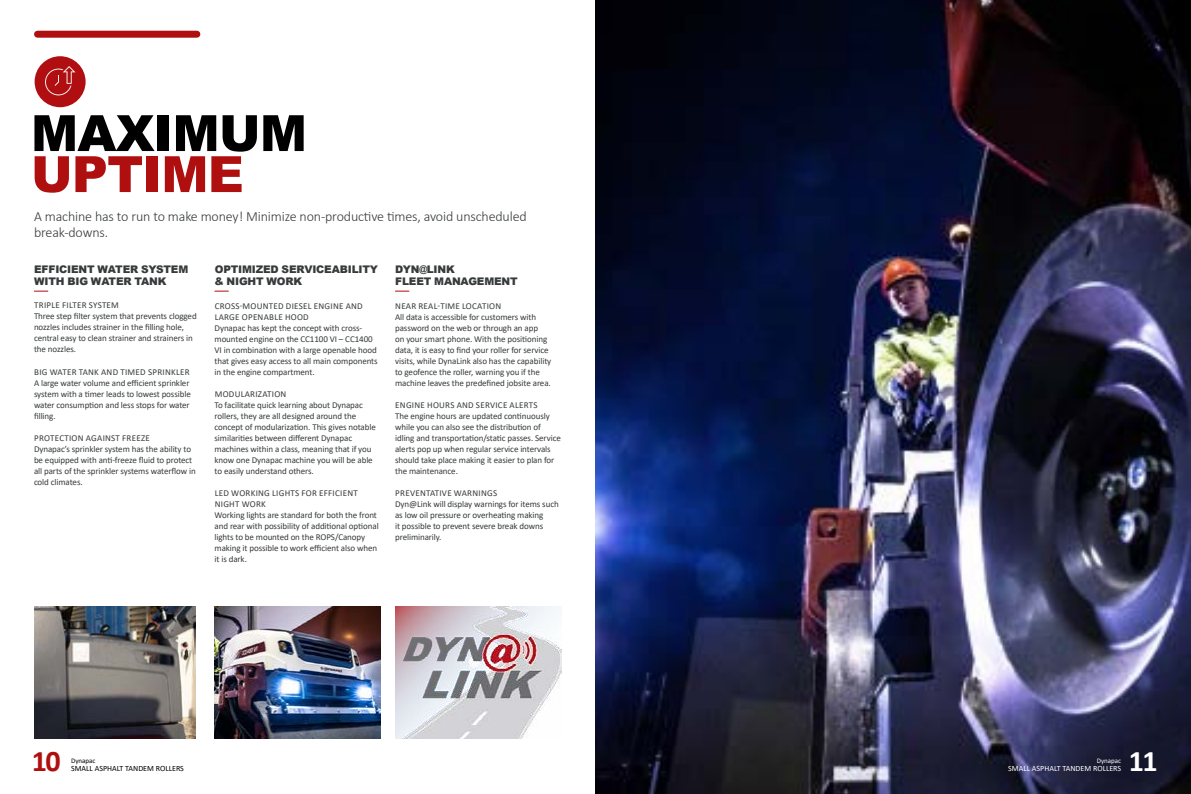
<style>
.page{position:relative;width:1191px;height:794px;background:#fff}
.page>*{position:absolute;margin:0;border:0;box-sizing:border-box;transform-origin:0 0}
.t1{font:900 50px "Arial";letter-spacing:-.015em;color:#000}
.t2{font:900 50px "Arial";letter-spacing:-.015em;color:#b00f10}
.t3{font:700 30px "Calibri";color:#b00f10}
.t4{font:700 30px "Calibri";color:#fff}
.t5{font:300 14px/16px "Calibri";letter-spacing:-.01em;color:#373a3b}
.t6{font:900 10.5px/12px "Arial";letter-spacing:-.015em;color:#373a3b}
.t7{font:9px/11px "Calibri";letter-spacing:-.01em;color:#373a3b}
.t8{font:8px "Calibri";color:#fff}
.t9{font:8px "Calibri";color:#000}
.t10{font:7px "Calibri";color:#fff}
.t11{font:7px "Calibri";color:#000}
</style>
<div class="page">
<img style="left:595px;top:0;width:596px;height:794px">
<img style="left:214px;top:606px;width:167px;height:132px">
<img style="left:34px;top:606px;width:162px;height:132px">
<img style="left:395px;top:606px;width:166px;height:132px">
<div style="left:38px;top:31px;width:159px;height:7px;background:#b00f10"></div>
<svg style="left:34px;top:291px;width:14px;height:1px"></svg>
<svg style="left:214px;top:291px;width:15px;height:1px"></svg>
<svg style="left:395px;top:291px;width:14px;height:1px"></svg>
<div style="left:35px;top:56px;width:51px;height:51px;background:#b00e10;border-radius:50%"></div>
<svg style="left:45px;top:66px;width:31px;height:29px"></svg>
<h1 class="t1" style="left:31px;top:97px;width:277px">MAXIMUM</h1>
<h1 class="t2" style="left:31px;top:138px;width:214px">UPTIME</h1>
<h3 class="t5" style="left:34px;top:208px;width:494px">A machine has to run to make money! Minimize non-productive times, avoid unscheduled break-downs.</h3>
<p class="t6" style="left:34px;top:262px;width:156px">EFFICIENT WATER SYSTEM<br>WITH BIG WATER TANK</p>
<p class="t7" style="left:34px;top:299px;width:164px">TRIPLE FILTER SYSTEM<br>Three step filter system that prevents clogged nozzles includes strainer in the filling hole, central easy to clean strainer and strainers in the nozzles.</p>
<p class="t7" style="left:34px;top:366px;width:158px">BIG WATER TANK AND TIMED SPRINKLER A large water volume and efficient sprinkler system with a timer leads to lowest possible water consumption and less stops for water filling.</p>
<p class="t7" style="left:34px;top:432px;width:163px">PROTECTION AGAINST FREEZE<br>Dynapac’s sprinkler system has the ability to be equipped with anti-freeze fluid to protect all parts of the sprinkler systems waterflow in cold climates.</p>
<p class="t6" style="left:214px;top:262px;width:165px">OPTIMIZED SERVICEABILITY &amp; NIGHT WORK</p>
<p class="t7" style="left:214px;top:300px;width:165px">CROSS-MOUNTED DIESEL ENGINE AND LARGE OPENABLE HOOD<br>Dynapac has kept the concept with cross&shy;mounted engine on the CC1100 VI – CC1400<br>VI in combination with a large openable hood that gives easy access to all main components in the engine compartment.</p>
<p class="t7" style="left:214px;top:388px;width:163px">MODULARIZATION<br>To facilitate quick learning about Dynapac rollers, they are all designed around the concept of modularization. This gives notable similarities between different Dynapac machines within a class, meaning that if you know one Dynapac machine you will be able to easily understand others.</p>
<p class="t7" style="left:214px;top:487px;width:166px">LED WORKING LIGHTS FOR EFFICIENT NIGHT WORK<br>Working lights are standard for both the front and rear with possibility of additional optional lights to be mounted on the ROPS/Canopy making it possible to work efficient also when it is dark.</p>
<p class="t6" style="left:395px;top:262px;width:124px">DYN@LINK<br>FLEET MANAGEMENT</p>
<p class="t7" style="left:395px;top:300px;width:158px">NEAR REAL-TIME LOCATION<br>All data is accessible for customers with password on the web or through an app<br>on your smart phone. With the positioning data, it is easy to find your roller for service visits, while DynaLink also has the capability to geofence the roller, warning you if the machine leaves the predefined jobsite area.</p>
<p class="t7" style="left:395px;top:399px;width:167px">ENGINE HOURS AND SERVICE ALERTS<br>The engine hours are updated continuously while you can also see the distribution of idling and transportation/static passes. Service alerts pop up when regular service intervals should take place making it easier to plan for the maintenance.</p>
<p class="t7" style="left:395px;top:487px;width:165px">PREVENTATIVE WARNINGS<br>Dyn@Link will display warnings for items such as low oil pressure or overheating making<br>it possible to prevent severe break downs preliminarily.</p>
<h2 class="t3" style="left:32px;top:740px;width:30px">10</h2>
<p class="t11" style="left:71px;top:756px;width:26px">Dynapac</p>
<p class="t9" style="left:71px;top:763px;width:114px">SMALL ASPHALT TANDEM ROLLERS</p>
<p class="t10" style="left:1096px;top:756px;width:26px">Dynapac</p>
<p class="t8" style="left:1008px;top:763px;width:114px">SMALL ASPHALT TANDEM ROLLERS</p>
<h2 class="t4" style="left:1128px;top:740px;width:30px">11</h2>
</div>
